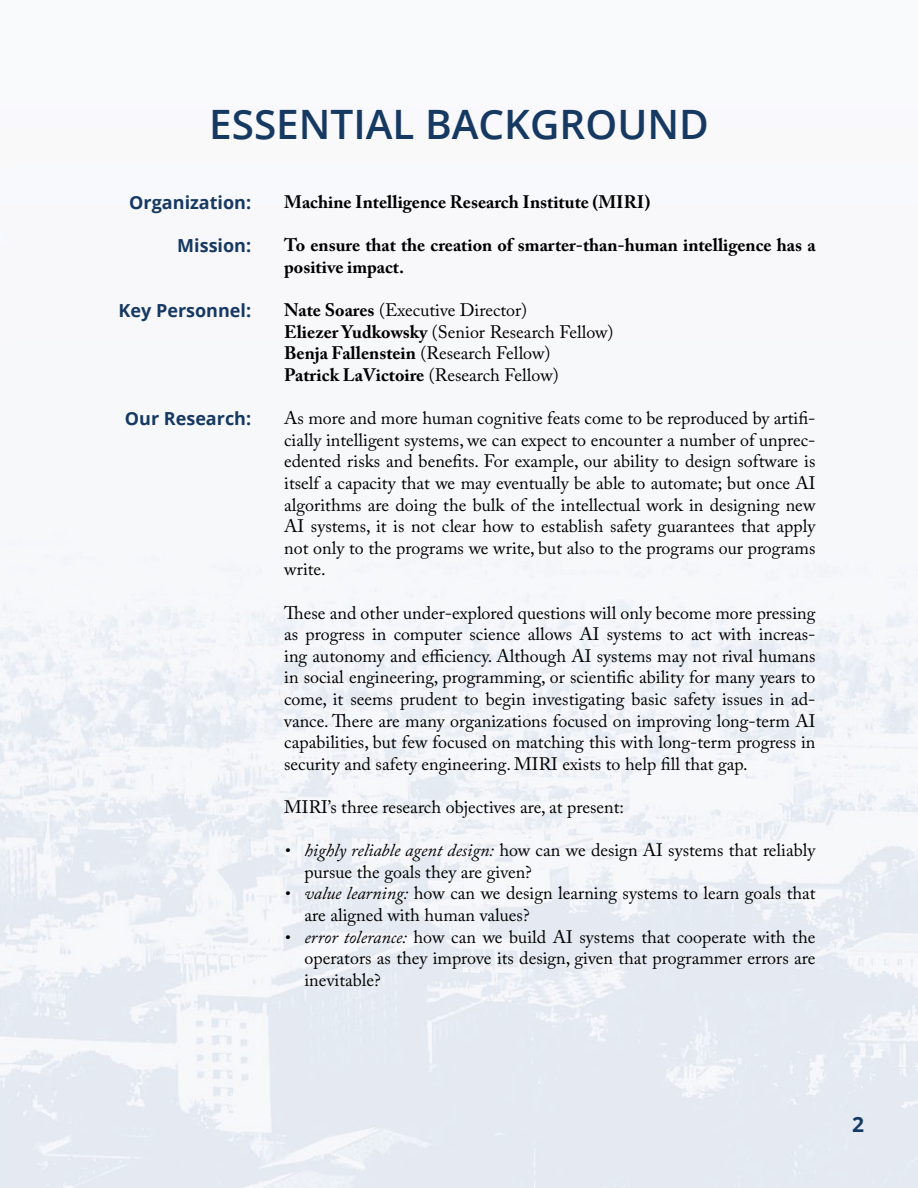
<style>
.page{position:relative;width:918px;height:1188px;background:#fff}
.page>*{position:absolute;margin:0;border:0;box-sizing:border-box;transform-origin:0 0}
.t1{font:600 40.5px "Open Sans";color:#163962}
.t2{font:700 21px "Open Sans";color:#163962}
.t3{font:18px/21.6px "Adobe Caslon Pro";color:#000}
.t4{font:700 18px/21.6px "Adobe Caslon Pro";color:#000}
.t5{font:700 18px "Open Sans";color:#163962}
.s1{font-weight:700}
.s2{font-style:italic}
</style>
<div class="page">
<img style="left:0;top:553px;width:918px;height:635px">
<h1 class="t1" style="left:209px;top:97px;width:501px">ESSENTIAL BACKGROUND</h1>
<p class="t5" style="left:129px;top:190px;width:123px">Organization:</p>
<p class="t5" style="left:177px;top:233px;width:75px">Mission:</p>
<p class="t5" style="left:119px;top:298px;width:134px">Key Personnel:</p>
<p class="t5" style="left:125px;top:406px;width:128px">Our Research:</p>
<p class="t4" style="left:284px;top:191px;width:368px">Machine Intelligence Research Institute (MIRI)</p>
<p class="t4" style="left:284px;top:234px;width:533px">To ensure that the creation of smarter-than-human intelligence has a positive impact.</p>
<p class="t3" style="left:284px;top:299px;width:331px"><span class="s1">Nate Soares</span> (Executive Director)<br><span class="s1">Eliezer Yudkowsky</span> (Senior Research Fellow)<br><span class="s1">Benja Fallenstein</span> (Research Fellow)<br><span class="s1">Patrick LaVictoire</span> (Research Fellow)</p>
<p class="t3" style="left:284px;top:407px;width:533px;text-align:justify">As more and more human cognitive feats come to be reproduced by artifi&shy;cially intelligent systems, we can expect to encounter a number of unprec&shy;edented risks and benefits. For example, our ability to design software is itself a capacity that we may eventually be able to automate; but once AI algorithms are doing the bulk of the intellectual work in designing new AI systems, it is not clear how to establish safety guarantees that apply not only to the programs we write, but also to the programs our programs write.</p>
<p class="t3" style="left:284px;top:602px;width:533px;text-align:justify">These and other under-explored questions will only become more pressing as progress in computer science allows AI systems to act with increas&shy;ing autonomy and efficiency. Although AI systems may not rival humans in social engineering, programming, or scientific ability for many years to come, it seems prudent to begin investigating basic safety issues in ad&shy;vance. There are many organizations focused on improving long-term AI capabilities, but few focused on matching this with long-term progress in security and safety engineering. MIRI exists to help fill that gap.</p>
<p class="t3" style="left:284px;top:796px;width:341px">MIRI’s three research objectives are, at present:</p>
<p class="t3" style="left:305px;top:839px;width:512px;text-indent:-20px"><span class="s2">• highly reliable agent design:</span> how can we design AI systems that reliably pursue the goals they are given?</p>
<p class="t3" style="left:305px;top:882px;width:513px;text-indent:-20px"><span class="s2">• value learning:</span> how can we design learning systems to learn goals that are aligned with human values?</p>
<p class="t3" style="left:305px;top:926px;width:512px;text-align:justify;text-indent:-20px"><span class="s2">• error tolerance:</span> how can we build AI systems that cooperate with the operators as they improve its design, given that programmer errors are inevitable?</p>
<p class="t2" style="left:852px;top:1109px;width:13px">2</p>
</div>
